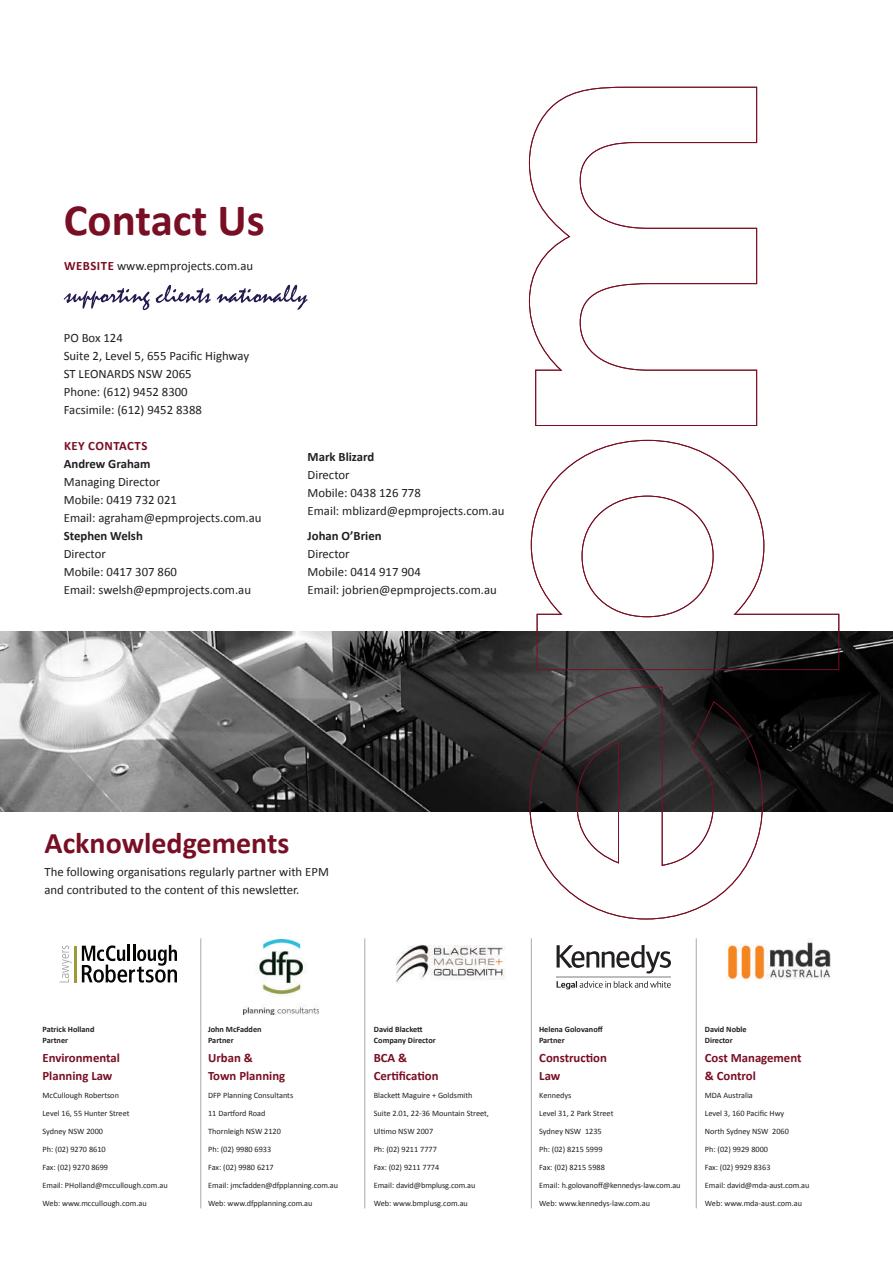
<style>
.page{position:relative;width:893px;height:1263px;background:#fff}
.page>*{position:absolute;margin:0;border:0;box-sizing:border-box;transform-origin:0 0}
.t1{font:700 45px "Calibri";color:#790f24}
.t2{font:700 30px "Calibri";color:#790f24}
.t3{font:12.75px/18px "Calibri";color:#231f20}
.t4{font:700 12.75px/18px "Calibri";color:#790f24}
.t5{font:700 12.75px "Calibri";color:#231f20}
.t6{font:700 12.75px "Calibri";letter-spacing:.04em;color:#790f24}
.t7{font:8.25px/18px "Calibri";color:#231f20}
.t8{font:700 8.25px/10.5px "Calibri";color:#231f20}
.s1{font-weight:700;color:#790f24}
</style>
<div class="page">
<img style="left:726px;top:938px;width:105px;height:42px">
<svg style="left:557px;top:981px;width:114px;height:8px"></svg>
<svg style="left:557px;top:945px;width:114px;height:28px"></svg>
<hr style="left:556px;top:976px;width:115px;height:2px;background:#bcbdc0">
<img style="left:396px;top:944px;width:110px;height:39px">
<hr style="left:200px;top:938px;width:1px;height:270px;background:#a8a9ad">
<hr style="left:364px;top:938px;width:1px;height:270px;background:#a8a9ad">
<hr style="left:531px;top:938px;width:1px;height:270px;background:#a8a9ad">
<hr style="left:696px;top:938px;width:1px;height:270px;background:#a8a9ad">
<svg style="left:82px;top:945px;width:95px;height:37px"></svg>
<hr style="left:74px;top:946px;width:3px;height:36px;background:#9a9b36">
<svg style="left:59px;top:945px;width:13px;height:37px"></svg>
<img style="left:0;top:631px;width:893px;height:180px">
<svg style="left:529px;top:86px;width:310px;height:834px"></svg>
<svg style="left:64px;top:288px;width:86px;height:22px"></svg>
<svg style="left:156px;top:285px;width:152px;height:25px"></svg>
<img style="left:243px;top:940px;width:75px;height:75px">
<h1 class="t1" style="left:64px;top:192px;width:203px">Contact Us</h1>
<h3 class="t3" style="left:64px;top:257px;width:191px"><span class="s1">WEBSITE</span> www.epmprojects.com.au</h3>
<h3 class="t3" style="left:64px;top:329px;width:187px">PO Box 124<br>Suite 2, Level 5, 655 Pacific Highway<br>ST LEONARDS NSW 2065<br>Phone: (612) 9452 8300<br>Facsimile: (612) 9452 8388</h3>
<h3 class="t6" style="left:64px;top:438px;width:85px">KEY CONTACTS</h3>
<h3 class="t5" style="left:64px;top:456px;width:88px">Andrew Graham</h3>
<h3 class="t3" style="left:64px;top:473px;width:199px">Managing Director<br>Mobile: 0419 732 021<br>Email: agraham@epmprojects.com.au</h3>
<h3 class="t5" style="left:64px;top:528px;width:81px">Stephen Welsh</h3>
<h3 class="t3" style="left:64px;top:545px;width:189px">Director<br>Mobile: 0417 307 860<br>Email: swelsh@epmprojects.com.au</h3>
<h3 class="t5" style="left:308px;top:449px;width:68px">Mark Blizard</h3>
<h3 class="t3" style="left:308px;top:466px;width:199px">Director<br>Mobile: 0438 126 778<br>Email: mblizard@epmprojects.com.au</h3>
<h3 class="t5" style="left:308px;top:528px;width:76px">Johan O’Brien</h3>
<h3 class="t3" style="left:308px;top:545px;width:191px">Director<br>Mobile: 0414 917 904<br>Email: jobrien@epmprojects.com.au</h3>
<h2 class="t2" style="left:45px;top:823px;width:246px">Acknowledgements</h2>
<h3 class="t3" style="left:45px;top:862px;width:286px">The following organisations regularly partner with EPM and contributed to the content of this newsletter.</h3>
<p class="t8" style="left:43px;top:1024px;width:53px">Patrick Holland<br>Partner</p>
<p class="t8" style="left:374px;top:1024px;width:63px">David Blackett<br>Company Director</p>
<p class="t8" style="left:539px;top:1024px;width:65px">Helena Golovanoff<br>Partner</p>
<p class="t8" style="left:705px;top:1024px;width:43px">David Noble<br>Director</p>
<p class="t8" style="left:208px;top:1024px;width:55px">John McFadden<br>Partner</p>
<h3 class="t4" style="left:43px;top:1049px;width:79px">Environmental<br>Planning Law</h3>
<p class="t7" style="left:43px;top:1086px;width:127px">McCullough Robertson<br>Level 16, 55 Hunter Street<br>Sydney NSW 2000<br>Ph: (02) 9270 8610<br>Fax: (02) 9270 8699<br>Email: PHolland@mccullough.com.au<br>Web: www.mccullough.com.au</p>
<h3 class="t4" style="left:208px;top:1049px;width:79px">Urban &amp;<br>Town Planning</h3>
<p class="t7" style="left:208px;top:1086px;width:131px">DFP Planning Consultants<br>11 Dartford Road<br>Thornleigh NSW 2120<br>Ph: (02) 9980 6933<br>Fax: (02) 9980 6217<br>Email: jmcfadden@dfpplanning.com.au<br>Web: www.dfpplanning.com.au</p>
<h3 class="t4" style="left:374px;top:1049px;width:66px">BCA &amp;<br>Certification</h3>
<p class="t7" style="left:374px;top:1086px;width:117px">Blackett Maguire + Goldsmith<br>Suite 2.01, 22-36 Mountain Street,<br>Ultimo NSW 2007<br>Ph: (02) 9211 7777<br>Fax: (02) 9211 7774<br>Email: david@bmplusg.com.au<br>Web: www.bmplusg.com.au</p>
<h3 class="t4" style="left:539px;top:1049px;width:69px">Construction<br>Law</h3>
<p class="t7" style="left:539px;top:1086px;width:143px">Kennedys<br>Level 31, 2 Park Street<br>Sydney NSW 1235<br>Ph: (02) 8215 5999<br>Fax: (02) 8215 5988<br>Email: h.golovanoff@kennedys-law.com.au<br>Web: www.kennedys-law.com.au</p>
<h3 class="t4" style="left:705px;top:1049px;width:98px">Cost Management &amp; Control</h3>
<p class="t7" style="left:705px;top:1086px;width:106px">MDA Australia<br>Level 3, 160 Pacific Hwy<br>North Sydney NSW 2060<br>Ph: (02) 9929 8000<br>Fax: (02) 9929 8363<br>Email: david@mda-aust.com.au<br>Web: www.mda-aust.com.au</p>
</div>
